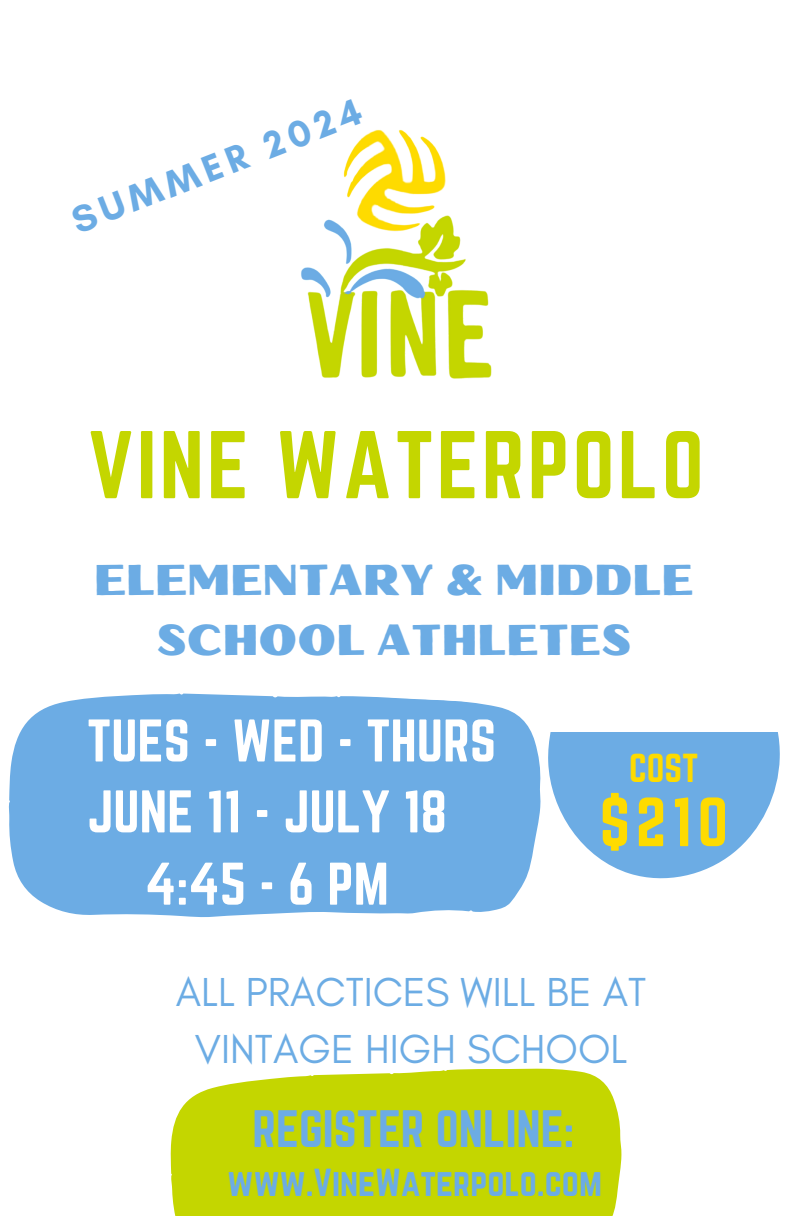
<style>
.page{position:relative;width:792px;height:1224px;background:#fff}
.page>*{position:absolute;margin:0;border:0;box-sizing:border-box;transform-origin:0 0}
.t1{font:84px "Norwester";letter-spacing:.035em;color:#c4d600}
.t2{font:60.8px "Norwester";color:#fedb00}
.t3{font:52.6px "Norwester";color:#fff}
.t4{font:46px "Norwester";color:#6cace4}
.t5{font:43.2px/60px "Oilvare Base";color:#6cace4;text-align:center}
.t6{font:41.2px/57px "Glacial Indifference";color:#6cace4;text-align:center}
.t7{font:700 38.2px "Glacial Indifference";color:#6cace4}
.t8{font:35.4px "Norwester";color:#fedb00}
.t9{font:34.2px "Norwester";color:#6cace4}
</style>
<div class="page">
<svg style="left:548px;top:733px;width:232px;height:146px"></svg>
<svg style="left:8px;top:693px;width:533px;height:225px;fill:#6cace4"></svg>
<svg style="left:170px;top:1068px;width:452px;height:147px;fill:#c4d600"></svg>
<img style="left:301px;top:129px;width:191px;height:250px">
<p class="t7" style="left:65px;top:199px;width:310px;rotate:-21deg">SUMMER 2024</p>
<p class="t1" style="left:88px;top:414px;width:617px">VINE WATERPOLO</p>
<h2 class="t5" style="left:94px;top:550px;width:601px">ELEMENTARY &amp; MIDDLE<br>SCHOOL ATHLETES</h2>
<h4 class="t3" style="left:87px;top:709px;width:411px">TUES - WED - THURS</h4>
<h5 class="t8" style="left:629px;top:746px;width:71px">COST</h5>
<h1 class="t3" style="left:87px;top:780px;width:361px">JUNE 11 - JULY 18</h1>
<p class="t2" style="left:600px;top:785px;width:130px">$210</p>
<h1 class="t3" style="left:145px;top:852px;width:245px">4:45 - 6 PM</h1>
<h6 class="t6" style="left:176px;top:963px;width:472px">ALL PRACTICES WILL BE AT<br>VINTAGE HIGH SCHOOL</h6>
<p class="t4" style="left:253px;top:1101px;width:323px">REGISTER ONLINE:</p>
<h3 class="t9" style="left:227px;top:1162px;width:376px">www.VineWaterpolo.com</h3>
</div>
